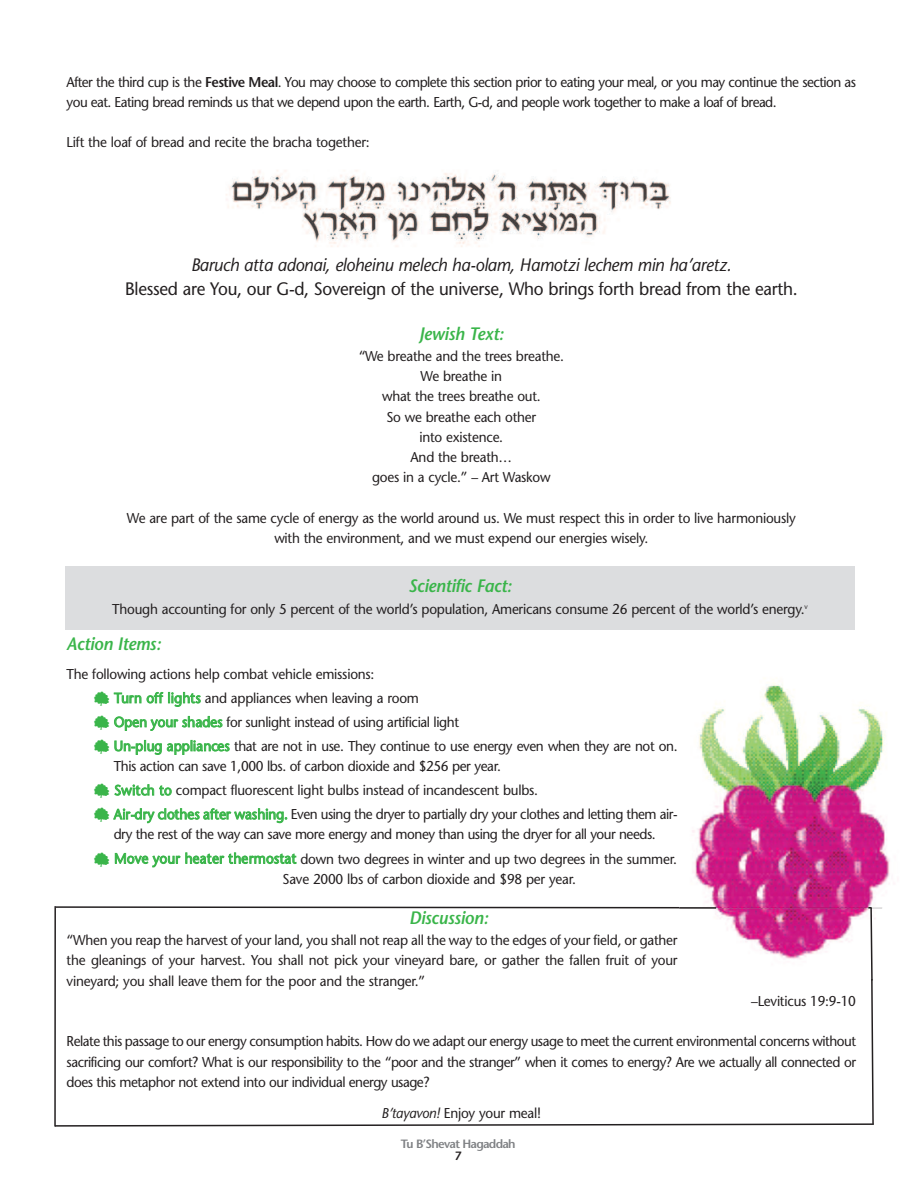
<style>
.page{position:relative;width:918px;height:1188px;background:#fff}
.page>*{position:absolute;margin:0;border:0;box-sizing:border-box;transform-origin:0 0}
.t1{font:18px "Stone Sans";letter-spacing:-.015em;color:#231f20;scale:.95 1}
.t2{font:italic 18px "Stone Sans";letter-spacing:-.015em;color:#231f20;scale:.95 1}
.t3{font:italic 600 18px "Stone Sans";letter-spacing:-.015em;color:#3ab54a;scale:.95 1}
.t4{font:14.25px/20.2px "Stone Sans";letter-spacing:-.015em;color:#231f20;text-align:center;scale:.95 1}
.t5{font:14.25px/20.2px "Stone Sans";letter-spacing:-.04em;color:#231f20;scale:.95 1}
.t6{font:600 12px "Stone Sans";letter-spacing:-.06em;color:#808285}
.t7{font:600 12px "Stone Sans";color:#231f20}
.s1{font-weight:600}
.s2{font-family:"Tree Assortment";font-size:18px;color:#3ab54a}
.s3{color:#3ab54a}
.s4{font-style:italic}
</style>
<div class="page">
<img style="left:226px;top:170px;width:445px;height:77px">
<div style="left:65px;top:566px;width:790px;height:64px;background:#dcdddf"></div>
<img style="left:692px;top:679px;width:198px;height:227px">
<svg style="left:54px;top:906px;width:828px;height:221px"></svg>
<p class="t5" style="left:67px;top:73px;width:833px">After the third cup is the <span class="s1">Festive Meal</span>. You may choose to complete this section prior to eating your meal, or you may continue the section as you eat. Eating bread reminds us that we depend upon the earth. Earth, G-d, and people work together to make a loaf of bread.</p>
<p class="t4" style="left:67px;top:134px;width:321px">Lift the loaf of bread and recite the bracha together:</p>
<p class="t2" style="left:191px;top:258px;width:571px">Baruch atta adonai, eloheinu melech ha-olam, Hamotzi lechem min ha’aretz.</p>
<p class="t1" style="left:125px;top:282px;width:710px">Blessed are You, our G-d, Sovereign of the universe, Who brings forth bread from the earth.</p>
<p class="t3" style="left:419px;top:326px;width:90px">Jewish Text:</p>
<p class="t4" style="left:359px;top:347px;width:218px">“We breathe and the trees breathe.<br>We breathe in<br>what the trees breathe out.<br>So we breathe each other<br>into existence.<br>And the breath…<br>goes in a cycle.” – Art Waskow</p>
<p class="t4" style="left:127px;top:509px;width:706px">We are part of the same cycle of energy as the world around us. We must respect this in order to live harmoniously with the environment, and we must expend our energies wisely.</p>
<p class="t3" style="left:409px;top:579px;width:110px">Scientific Fact:</p>
<p class="t4" style="left:112px;top:600px;width:734px">Though accounting for only 5 percent of the world’s population, Americans consume 26 percent of the world’s energy.<sup>v</sup></p>
<p class="t3" style="left:67px;top:637px;width:101px">Action Items:</p>
<p class="t4" style="left:94px;top:664px;width:616px;line-height:24px;text-align:left;text-indent:-27px">The following actions help combat vehicle emissions:<br><span class="s2">t</span> <span class="s3">Turn off lights</span> and appliances when leaving a room<br><span class="s2">t</span> <span class="s3">Open your shades</span> for sunlight instead of using artificial light<br><span class="s2">t</span> <span class="s3">Un-plug appliances</span> that are not in use. They continue to use energy even when they are not on.</p>
<p class="t4" style="left:94px;top:756px;width:616px;line-height:24.2px;text-align:left;text-indent:20px">This action can save 1,000 lbs. of carbon dioxide and $256 per year.<br><span class="s2">t</span> <span class="s3">Switch to</span> compact fluorescent light bulbs instead of incandescent bulbs.<br><span class="s2">t</span> <span class="s3">Air-dry clothes after washing.</span> Even using the dryer to partially dry your clothes and letting them air-</p>
<p class="t4" style="left:94px;top:824px;width:616px;line-height:24.2px">dry the rest of the way can save more energy and money than using the dryer for all your needs.<br><span class="s2">t</span> <span class="s3">Move your heater thermostat</span> down two degrees in winter and up two degrees in the summer.</p>
<p class="t4" style="left:283px;top:870px;width:310px">Save 2000 lbs of carbon dioxide and $98 per year.</p>
<p class="t3" style="left:409px;top:911px;width:85px">Discussion:</p>
<p class="t4" style="left:67px;top:932px;width:645px;text-align:justify">“When you reap the harvest of your land, you shall not reap all the way to the edges of your field, or gather the gleanings of your harvest. You shall not pick your vineyard bare, or gather the fallen fruit of your vineyard; you shall leave them for the poor and the stranger.”</p>
<p class="t4" style="left:751px;top:992px;width:112px">–Leviticus 19:9-10</p>
<p class="t4" style="left:67px;top:1033px;width:833px;text-align:justify">Relate this passage to our energy consumption habits. How do we adapt our energy usage to meet the current environmental concerns without sacrificing our comfort? What is our responsibility to the “poor and the stranger” when it comes to energy? Are we actually all connected or does this metaphor not extend into our individual energy usage?</p>
<p class="t4" style="left:382px;top:1104px;width:169px"><span class="s4">B’tayavon!</span> Enjoy your meal!</p>
<p class="t6" style="left:401px;top:1140px;width:116px">Tu B’Shevat Hagaddah</p>
<p class="t7" style="left:455px;top:1152px;width:8px">7</p>
</div>
